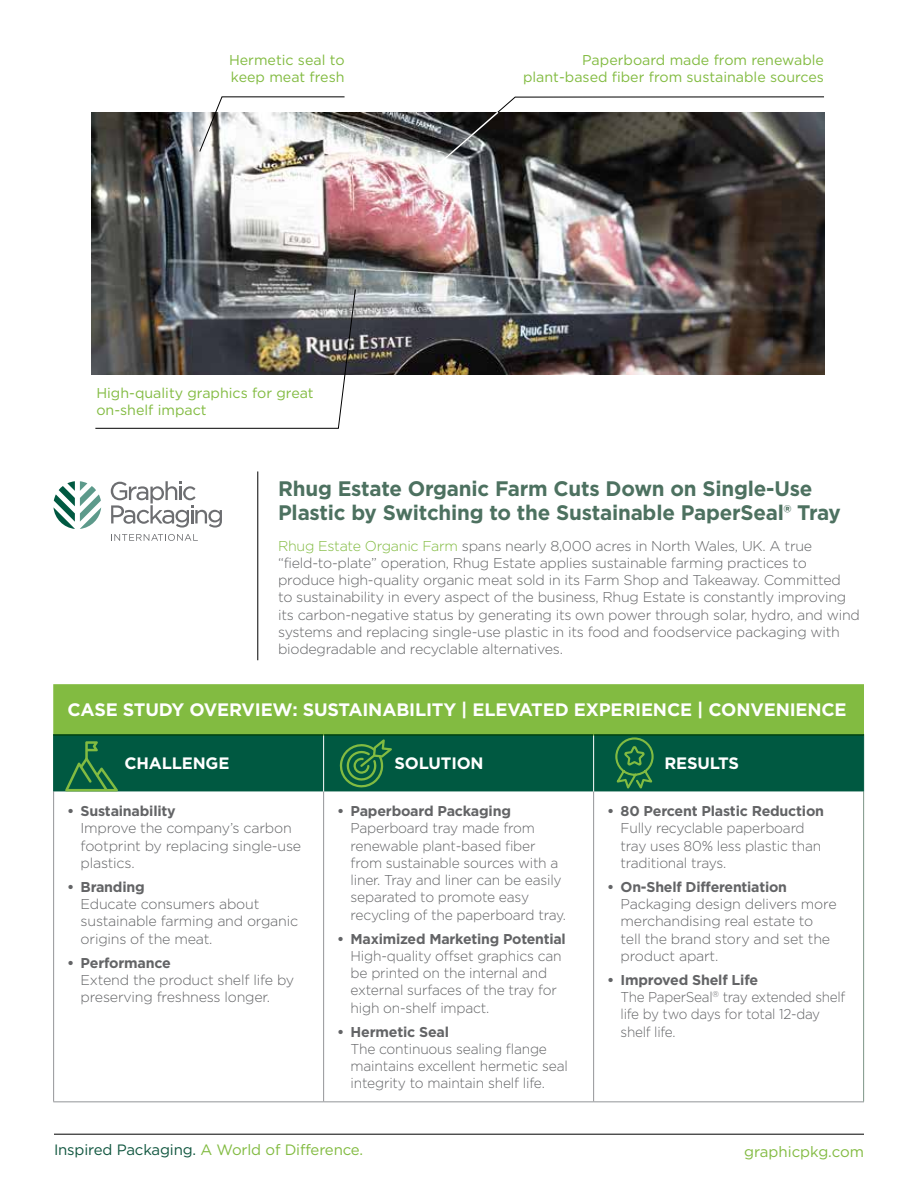
<style>
.page{position:relative;width:918px;height:1188px;background:#fff}
.page>*{position:absolute;margin:0;border:0;box-sizing:border-box;transform-origin:0 0}
.t1{font:700 21px/24px "Gotham";letter-spacing:-.01em;color:#4d7160}
.t2{font:700 18px "Gotham";letter-spacing:-.01em;color:#fff}
.t3{font:700 16.5px "Gotham";letter-spacing:-.01em;color:#fff}
.t4{font:15px "Gotham";letter-spacing:-.01em;color:#82bb41}
.t5{font:300 14.25px/17.2px "Gotham";letter-spacing:-.02em;color:#636466}
.t6{font:700 14.25px "Gotham";letter-spacing:-.015em;color:#636466}
.t7{font:14.25px/16.5px "Gotham";color:#82bb41}
.t8{font:300 14.25px/17.2px "Gotham";letter-spacing:-.02em;color:#636466;scale:.95 1}
.s1{color:#82bb41}
.s2{font-weight:700}
.s3{color:#10563f}
</style>
<div class="page">
<img style="left:92px;top:112px;width:732px;height:263px">
<div style="left:54px;top:736px;width:809px;height:55px;background:#005941"></div>
<hr style="left:53px;top:791px;width:1px;height:311px;background:#939598">
<hr style="left:323px;top:791px;width:1px;height:311px;background:#939598">
<hr style="left:593px;top:791px;width:1px;height:311px;background:#939598">
<hr style="left:53px;top:1102px;width:271px;height:1px;background:#939598">
<hr style="left:324px;top:1102px;width:270px;height:1px;background:#939598">
<hr style="left:594px;top:1102px;width:270px;height:1px;background:#939598">
<hr style="left:323px;top:734px;width:1px;height:57px;background:#fff">
<hr style="left:593px;top:734px;width:1px;height:57px;background:#fff">
<hr style="left:863px;top:791px;width:1px;height:311px;background:#7d9487">
<hr style="left:53px;top:734px;width:1px;height:57px;background:#005941">
<hr style="left:863px;top:734px;width:1px;height:57px;background:#005941">
<div style="left:53px;top:684px;width:811px;height:52px;background:#82bb41;border:2px solid #82bb41"></div>
<hr style="left:54px;top:1134px;width:810px;height:1px;background:#000">
<svg style="left:95px;top:289px;width:261px;height:140px"></svg>
<svg style="left:65px;top:741px;width:53px;height:50px;background:#196c41"></svg>
<svg style="left:339px;top:739px;width:53px;height:49px;background:#227241"></svg>
<svg style="left:614px;top:733px;width:41px;height:59px;background:#217141"></svg>
<svg style="left:199px;top:96px;width:146px;height:56px"></svg>
<svg style="left:53px;top:481px;width:48px;height:48px"></svg>
<svg style="left:111px;top:481px;width:111px;height:47px"></svg>
<svg style="left:111px;top:534px;width:87px;height:7px"></svg>
<hr style="left:258px;top:471px;width:1px;height:189px;background:#000">
<svg style="left:432px;top:96px;width:393px;height:74px"></svg>
<p class="t7" style="left:229px;top:52px;width:117px">Hermetic seal to keep meat fresh</p>
<p class="t7" style="left:523px;top:52px;width:302px;text-align:right">Paperboard made from renewable plant-based fiber from sustainable sources</p>
<p class="t7" style="left:96px;top:385px;width:219px">High-quality graphics for great on-shelf impact</p>
<h1 class="t1" style="left:278px;top:476px;width:564px">Rhug Estate Organic Farm Cuts Down on Single-Use<br>Plastic by Switching to the Sustainable PaperSeal® Tray</h1>
<p class="t5" style="left:278px;top:537px;width:583px"><span class="s1">Rhug Estate Organic Farm</span> spans nearly 8,000 acres in North Wales, UK. A true “field-to-plate” operation, Rhug Estate applies sustainable farming practices to produce high-quality organic meat sold in its Farm Shop and Takeaway. Committed<br>to sustainability in every aspect of the business, Rhug Estate is constantly improving its carbon-negative status by generating its own power through solar, hydro, and wind systems and replacing single-use plastic in its food and foodservice packaging with biodegradable and recyclable alternatives.</p>
<p class="t2" style="left:68px;top:698px;width:781px">CASE STUDY OVERVIEW: SUSTAINABILITY | ELEVATED EXPERIENCE | CONVENIENCE</p>
<p class="t3" style="left:125px;top:753px;width:106px">CHALLENGE</p>
<p class="t3" style="left:395px;top:753px;width:91px">SOLUTION</p>
<p class="t3" style="left:665px;top:753px;width:76px">RESULTS</p>
<p class="t6" style="left:67px;top:802px;width:110px">• Sustainability</p>
<p class="t5" style="left:81px;top:819px;width:222px">Improve the company’s carbon footprint by replacing single-use plastics.</p>
<p class="t6" style="left:67px;top:877px;width:79px">• Branding</p>
<p class="t5" style="left:81px;top:895px;width:219px">Educate consumers about sustainable farming and organic origins of the meat.</p>
<p class="t6" style="left:67px;top:953px;width:105px">• Performance</p>
<p class="t5" style="left:81px;top:971px;width:215px">Extend the product shelf life by preserving freshness longer.</p>
<p class="t6" style="left:607px;top:802px;width:219px">• 80 Percent Plastic Reduction</p>
<p class="t5" style="left:621px;top:819px;width:202px">Fully recyclable paperboard tray uses 80% less plastic than traditional trays.</p>
<p class="t6" style="left:607px;top:877px;width:181px">• On-Shelf Differentiation</p>
<p class="t5" style="left:621px;top:895px;width:218px">Packaging design delivers more merchandising real estate to tell the brand story and set the product apart.</p>
<p class="t8" style="left:621px;top:971px;width:238px;text-indent:-13px"><span class="s2">• Improved Shelf Life<br></span>The PaperSeal<sup>®</sup> tray extended shelf life by two days for total 12-day shelf life.</p>
<p class="t6" style="left:337px;top:802px;width:175px">• Paperboard Packaging</p>
<p class="t5" style="left:351px;top:819px;width:217px">Paperboard tray made from renewable plant-based fiber from sustainable sources with a liner. Tray and liner can be easily separated to promote easy recycling of the paperboard tray.</p>
<p class="t6" style="left:337px;top:929px;width:230px">• Maximized Marketing Potential</p>
<p class="t5" style="left:351px;top:947px;width:212px">High-quality offset graphics can be printed on the internal and external surfaces of the tray for high on-shelf impact.</p>
<p class="t6" style="left:337px;top:1022px;width:113px">• Hermetic Seal</p>
<p class="t5" style="left:351px;top:1040px;width:219px">The continuous sealing flange maintains excellent hermetic seal integrity to maintain shelf life.</p>
<p class="t4" style="left:54px;top:1140px;width:311px"><span class="s3">Inspired Packaging.</span> A World of Difference.</p>
<p class="t4" style="left:744px;top:1142px;width:121px">graphicpkg.com</p>
</div>
